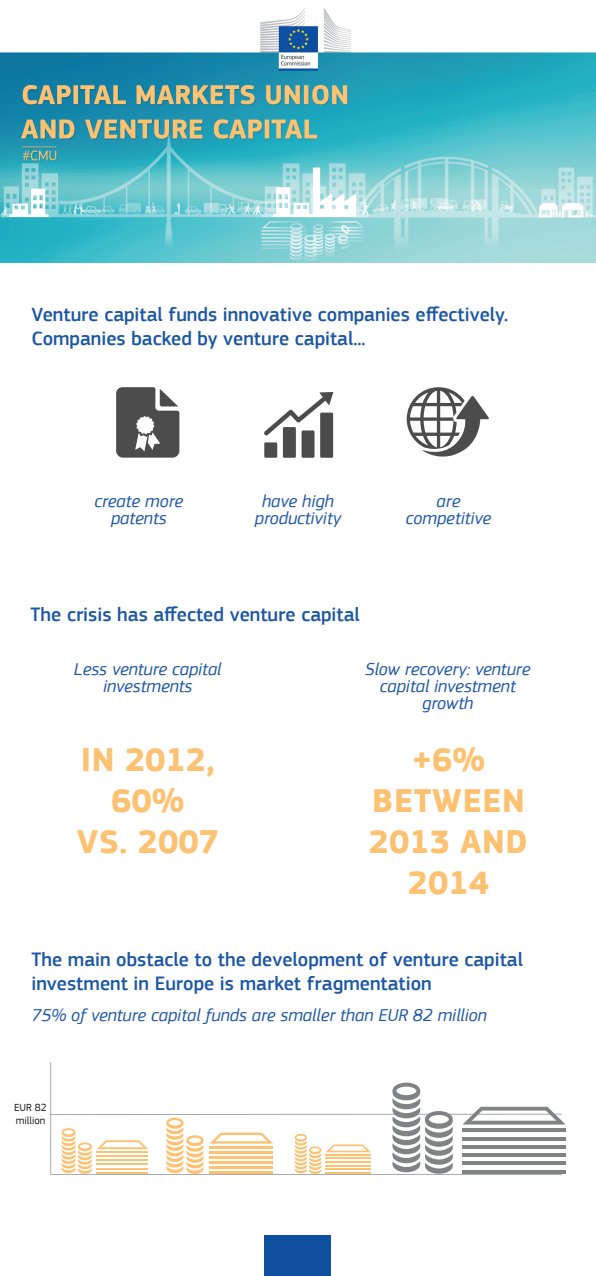
<style>
.page{position:relative;width:596px;height:1276px;background:#fff}
.page>*{position:absolute;margin:0;border:0;box-sizing:border-box;transform-origin:0 0}
.t1{font:700 34px/40.8px "EC Square Sans Pro";letter-spacing:.02em;color:#fdc172;text-align:center}
.t2{font:700 34px/40.8px "EC Square Sans Pro";color:#fdc172;text-align:center}
.t3{font:500 20px/24px "EC Square Sans Pro";color:#1c56a6}
.t4{font:italic 18px/17px "EC Square Sans Pro";color:#1c56a6;text-align:center}
.t5{font:10.8px/13px "EC Square Sans Pro";color:#231f20}
</style>
<div class="page">
<svg style="left:406px;top:387px;width:83px;height:70px"></svg>
<img style="left:0;top:8px;width:595px;height:255px">
<hr style="left:51px;top:1174px;width:510px;height:1px;background:#a8a9ad">
<hr style="left:50px;top:1062px;width:1px;height:112px;background:#a8a9ad">
<svg style="left:50px;top:1082px;width:515px;height:92px"></svg>
<hr style="left:462px;top:1128px;width:103px;height:4px;background:#808285">
<svg style="left:462px;top:1136px;width:103px;height:4px"></svg>
<hr style="left:462px;top:1145px;width:103px;height:3px;background:#808285">
<hr style="left:462px;top:1153px;width:103px;height:4px;background:#808285">
<hr style="left:462px;top:1161px;width:103px;height:4px;background:#808285">
<svg style="left:462px;top:1169px;width:103px;height:4px"></svg>
<div style="left:265px;top:1235px;width:66px;height:41px;background:#0f4fa0"></div>
<div style="left:320px;top:412px;width:13px;height:46px;background:#4c4c4c"></div>
<div style="left:283px;top:427px;width:13px;height:31px;background:#4c4c4c"></div>
<div style="left:301px;top:430px;width:13px;height:28px;background:#4c4c4c;border-radius:2px"></div>
<div style="left:264px;top:442px;width:13px;height:16px;background:#4c4c4c"></div>
<svg style="left:264px;top:392px;width:69px;height:43px"></svg>
<svg style="left:116px;top:387px;width:63px;height:70px"></svg>
<p class="t3" style="left:31px;top:303px;width:478px">Venture capital funds innovative companies effectively.<br>Companies backed by venture capital...</p>
<p class="t4" style="left:255px;top:492px;width:88px">have high productivity</p>
<p class="t4" style="left:94px;top:492px;width:90px">create more patents</p>
<p class="t4" style="left:405px;top:492px;width:87px">are competitive</p>
<p class="t3" style="left:31px;top:603px;width:330px">The crisis has affected venture capital</p>
<p class="t4" style="left:74px;top:660px;width:149px">Less venture capital investments</p>
<p class="t4" style="left:365px;top:660px;width:167px">Slow recovery: venture capital investment growth</p>
<h1 class="t2" style="left:77px;top:741px;width:144px">IN 2012,<br>60%<br>VS. 2007</h1>
<h1 class="t1" style="left:368px;top:741px;width:161px">+6%<br>BETWEEN<br>2013 AND<br>2014</h1>
<p class="t3" style="left:31px;top:948px;width:493px">The main obstacle to the development of venture capital investment in Europe is market fragmentation</p>
<p class="t4" style="left:31px;top:1006px;width:457px">75% of venture capital funds are smaller than EUR 82 million</p>
<p class="t5" style="left:14px;top:1100px;width:34px">EUR 82 million</p>
</div>
